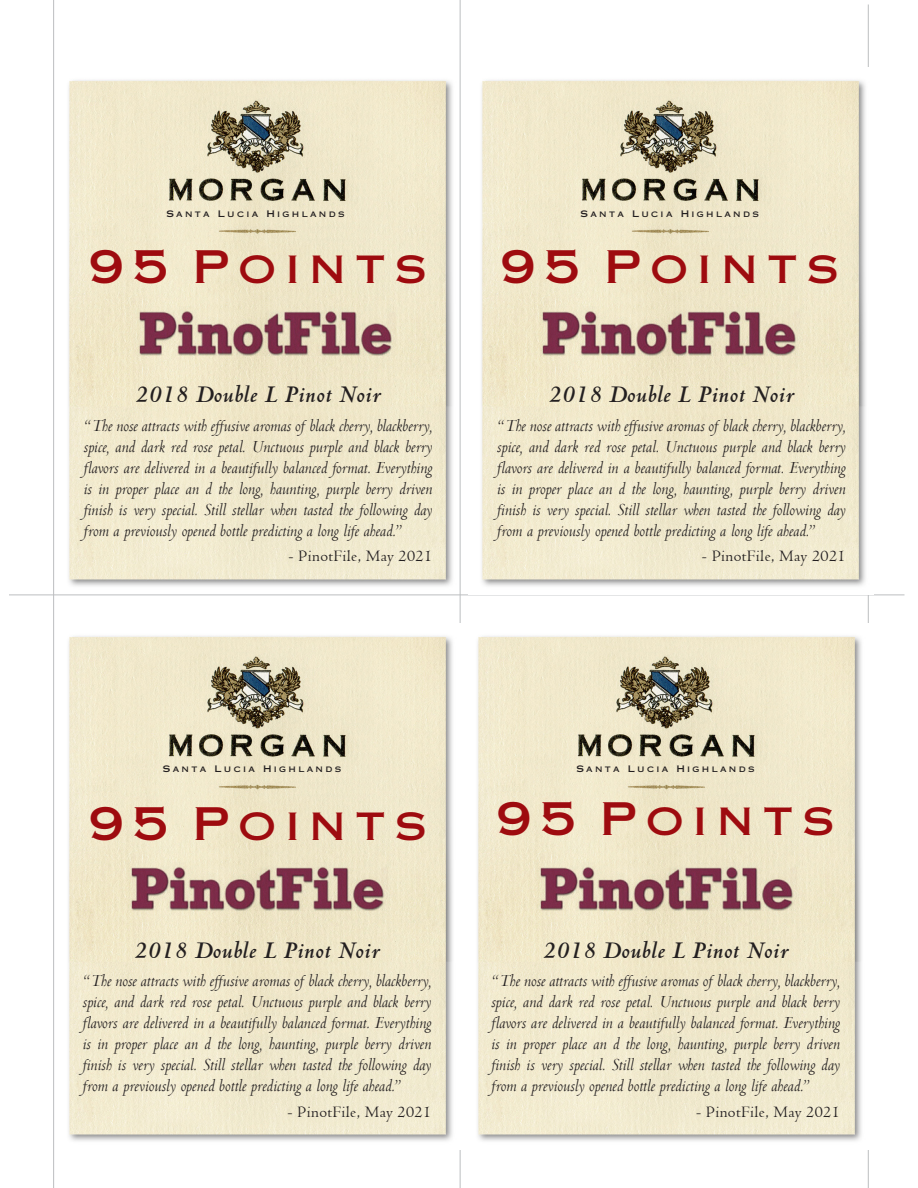
<style>
.page{position:relative;width:918px;height:1188px;background:#fff}
.page>*{position:absolute;margin:0;border:0;box-sizing:border-box;transform-origin:0 0}
.t1{font:45px "Copperplate Gothic Std 31 AB";letter-spacing:.2em;color:#9e0b0f}
.t2{font:italic 700 25.5px "Centaur";letter-spacing:.025em;color:#231f20}
.t3{font:18px/21px "Centaur MT Italic";color:#231f20;text-align:justify}
.t4{font:16.5px "Centaur";letter-spacing:.025em;color:#231f20}
.t5{font:9px "Copperplate Gothic Std 31 AB";letter-spacing:.26em;color:#231f20}
</style>
<div class="page">
<img style="left:68px;top:68px;width:392px;height:526px">
<hr style="left:53px;top:0;width:1px;height:1188px;background:#bcbec0">
<hr style="left:868px;top:4px;width:1px;height:1184px;background:#bcbec0">
<hr style="left:9px;top:595px;width:895px;height:1px;background:#bcbec0">
<hr style="left:460px;top:0;width:1px;height:1188px;background:#bcbec0">
<img style="left:481px;top:68px;width:388px;height:526px">
<img style="left:131px;top:307px;width:265px;height:48px">
<img style="left:68px;top:635px;width:385px;height:506px">
<img style="left:477px;top:623px;width:392px;height:527px">
<img style="left:535px;top:307px;width:264px;height:48px">
<img style="left:123px;top:862px;width:265px;height:49px">
<img style="left:532px;top:862px;width:265px;height:49px">
<p class="t5" style="left:166px;top:208px;width:180px">Santa Lucia Highlands</p>
<p class="t5" style="left:581px;top:208px;width:180px">Santa Lucia Highlands</p>
<h1 class="t1" style="left:89px;top:240px;width:340px">95 Points</h1>
<h2 class="t2" style="left:135px;top:379px;width:247px">2018 Double L Pinot Noir</h2>
<p class="t3" style="left:84px;top:414px;width:350px">“ The nose attracts with effusive aromas of black cherry, blackberry, spice, and dark red rose petal. Unctuous purple and black berry flavors are delivered in a beautifully balanced format. Everything is in proper place an d the long, haunting, purple berry driven finish is very special. Still stellar when tasted the following day from a previously opened bottle predicting a long life ahead.”</p>
<p class="t4" style="left:289px;top:546px;width:145px">- PinotFile, May 2021</p>
<h1 class="t1" style="left:501px;top:240px;width:340px">95 Points</h1>
<h2 class="t2" style="left:549px;top:379px;width:247px">2018 Double L Pinot Noir</h2>
<p class="t3" style="left:497px;top:414px;width:350px">“ The nose attracts with effusive aromas of black cherry, blackberry, spice, and dark red rose petal. Unctuous purple and black berry flavors are delivered in a beautifully balanced format. Everything is in proper place an d the long, haunting, purple berry driven finish is very special. Still stellar when tasted the following day from a previously opened bottle predicting a long life ahead.”</p>
<p class="t4" style="left:702px;top:546px;width:145px">- PinotFile, May 2021</p>
<p class="t5" style="left:163px;top:764px;width:180px">Santa Lucia Highlands</p>
<p class="t5" style="left:576px;top:764px;width:180px">Santa Lucia Highlands</p>
<h1 class="t1" style="left:89px;top:797px;width:340px">95 Points</h1>
<h1 class="t1" style="left:496px;top:792px;width:340px">95 Points</h1>
<h2 class="t2" style="left:134px;top:934px;width:247px">2018 Double L Pinot Noir</h2>
<p class="t3" style="left:82px;top:970px;width:350px">“ The nose attracts with effusive aromas of black cherry, blackberry, spice, and dark red rose petal. Unctuous purple and black berry flavors are delivered in a beautifully balanced format. Everything is in proper place an d the long, haunting, purple berry driven finish is very special. Still stellar when tasted the following day from a previously opened bottle predicting a long life ahead.”</p>
<p class="t4" style="left:288px;top:1102px;width:145px">- PinotFile, May 2021</p>
<h2 class="t2" style="left:543px;top:934px;width:247px">2018 Double L Pinot Noir</h2>
<p class="t3" style="left:491px;top:970px;width:350px">“ The nose attracts with effusive aromas of black cherry, blackberry, spice, and dark red rose petal. Unctuous purple and black berry flavors are delivered in a beautifully balanced format. Everything is in proper place an d the long, haunting, purple berry driven finish is very special. Still stellar when tasted the following day from a previously opened bottle predicting a long life ahead.”</p>
<p class="t4" style="left:696px;top:1102px;width:145px">- PinotFile, May 2021</p>
</div>
